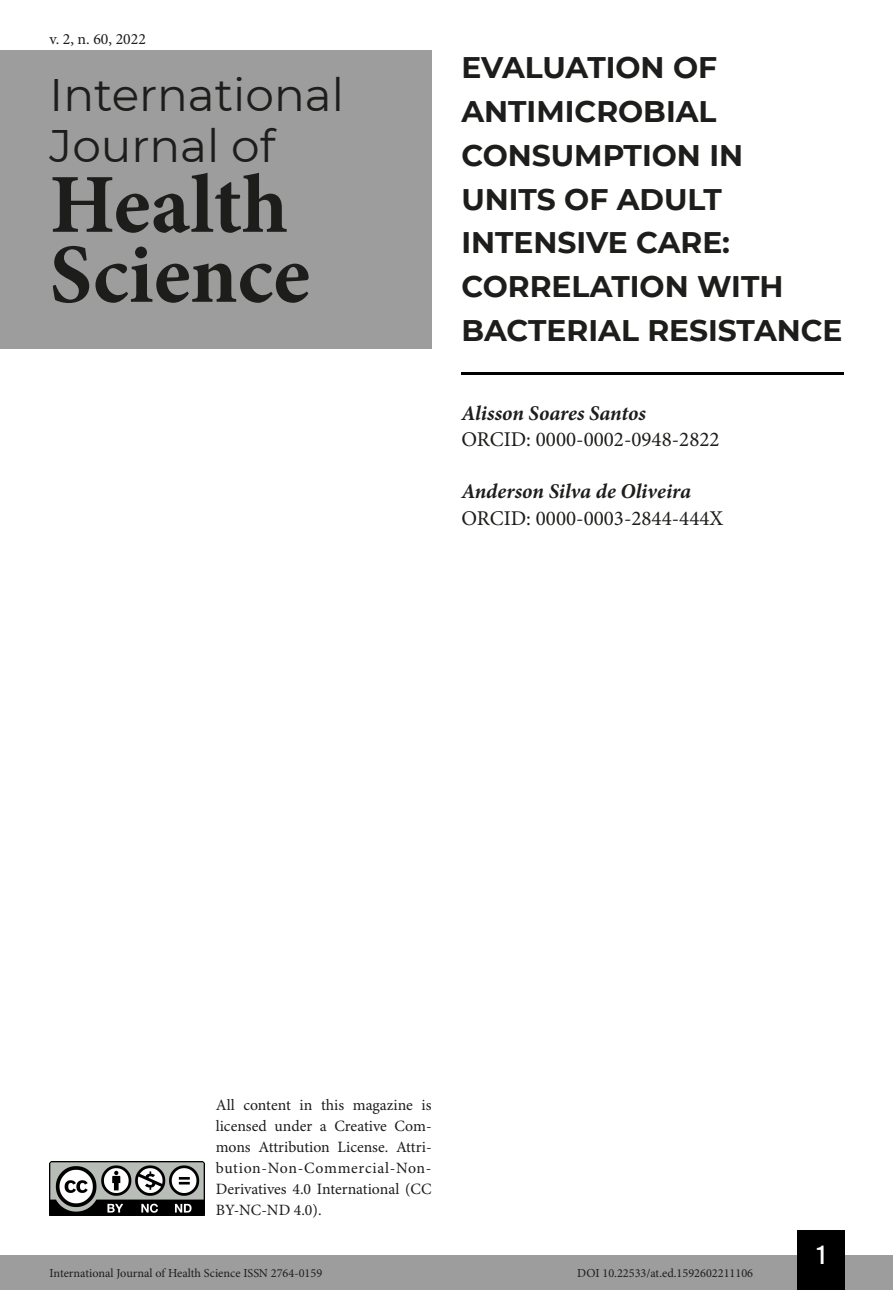
<style>
.page{position:relative;width:893px;height:1290px;background:#fff}
.page>*{position:absolute;margin:0;border:0;box-sizing:border-box;transform-origin:0 0}
.t1{font:700 84px/70px "Minion Pro";color:#1d1d1b}
.t2{font:45.5px/50.8px "Montserrat";color:#1d1d1b}
.t3{font:700 29.75px/43.8px "Montserrat";color:#1d1d1b}
.t4{font:26.25px "Bebas Kai";color:#fff}
.t5{font:21px "Minion Pro";color:#1d1d1b}
.t6{font:italic 700 21px "Minion Pro";letter-spacing:-.005em;color:#1d1d1b}
.t7{font:15.75px/21px "Minion Pro";color:#1d1d1b;text-align:justify}
.t8{font:12.25px "Minion Pro";color:#1d1d1b}
</style>
<div class="page">
<div style="left:0;top:1255px;width:893px;height:35px;background:#9d9d9d"></div>
<div style="left:797px;top:1230px;width:48px;height:60px;background:#000"></div>
<img style="left:50px;top:1161px;width:154px;height:54px">
<div style="left:0;top:50px;width:432px;height:298px;background:#9d9d9d"></div>
<hr style="left:461px;top:372px;width:382px;height:3px;background:#000">
<p class="t7" style="left:50px;top:29px;width:98px">v. 2, n. 60, 2022</p>
<h2 class="t2" style="left:50px;top:68px;width:296px">International<br>Journal of</h2>
<h1 class="t1" style="left:50px;top:169px;width:262px">Health<br>Science</h1>
<h3 class="t3" style="left:461px;top:44px;width:383px">EVALUATION OF<br>ANTIMICROBIAL<br>CONSUMPTION IN<br>UNITS OF ADULT<br>INTENSIVE CARE:<br>CORRELATION WITH<br>BACTERIAL RESISTANCE</h3>
<h3 class="t6" style="left:461px;top:398px;width:186px">Alisson Soares Santos</h3>
<h3 class="t5" style="left:461px;top:427px;width:260px">ORCID: 0000-0002-0948-2822</h3>
<h3 class="t6" style="left:461px;top:477px;width:231px">Anderson Silva de Oliveira</h3>
<h3 class="t5" style="left:461px;top:505px;width:263px">ORCID: 0000-0003-2844-444X</h3>
<p class="t7" style="left:216px;top:1095px;width:217px">All content in this magazine is licensed under a Creative Com&shy;mons Attribution License. Attri&shy;bution-Non-Commercial-Non-Derivatives 4.0 International (CC BY-NC-ND 4.0).</p>
<h3 class="t4" style="left:817px;top:1241px;width:10px">1</h3>
<p class="t8" style="left:50px;top:1266px;width:274px">International Journal of Health Science ISSN 2764-0159</p>
<p class="t8" style="left:577px;top:1266px;width:177px">DOI 10.22533/at.ed.1592602211106</p>
</div>
